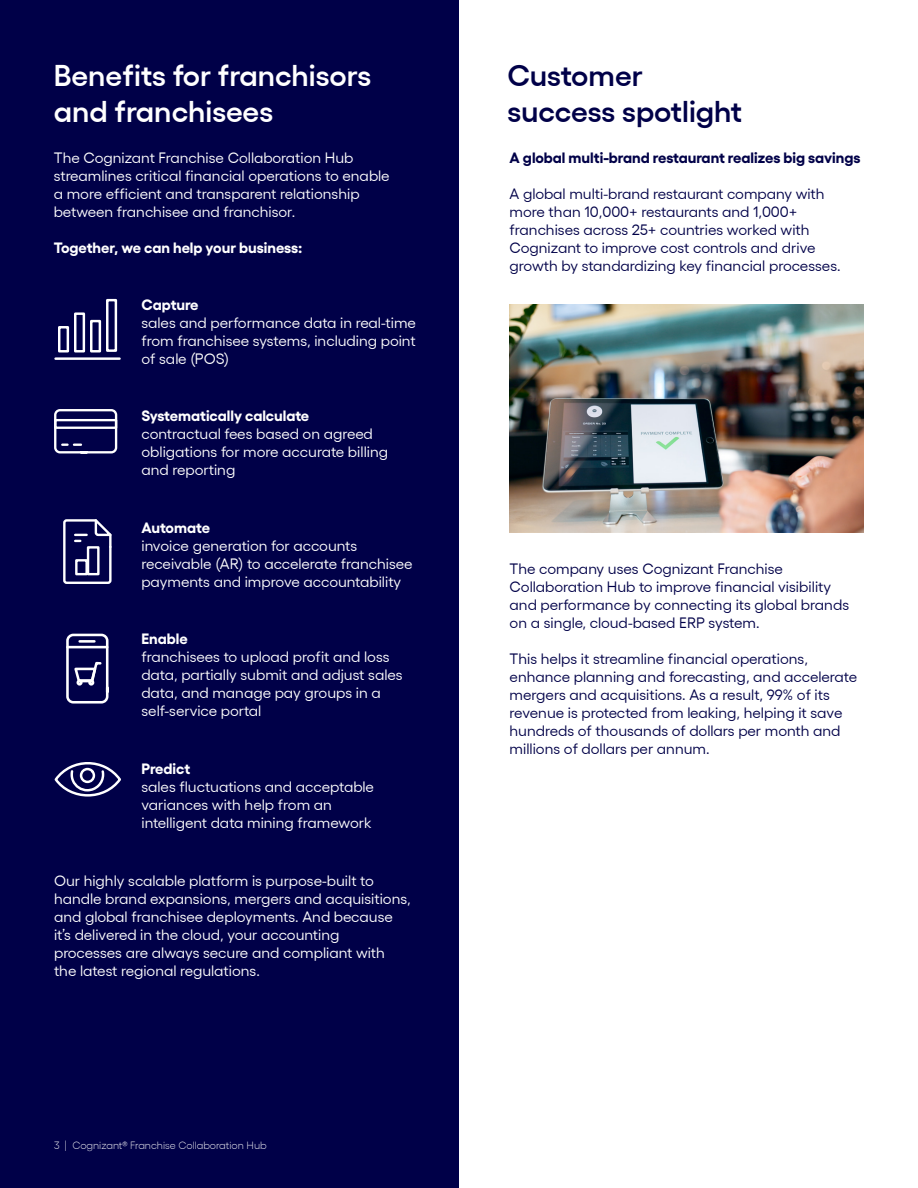
<style>
.page{position:relative;width:918px;height:1188px;background:#fff}
.page>*{position:absolute;margin:0;border:0;box-sizing:border-box;transform-origin:0 0}
.t1{font:600 30px/36px "Gellix";color:#fff}
.t2{font:600 30px/36px "Gellix";color:#000048}
.t3{font:15px/18px "Gellix";color:#fff}
.t4{font:15px/18px "Gellix";color:#000048}
.t5{font:700 15px "Gellix";color:#fff}
.t6{font:700 15px "Gellix";color:#000048}
.t7{font:300 10.5px "Gellix";color:#fff}
</style>
<div class="page">
<div style="left:0;top:0;width:459px;height:1188px;background:#000048"></div>
<hr style="left:56px;top:357px;width:64px;height:3px;background:#fff">
<div style="left:58px;top:326px;width:11px;height:26px;border:2px solid #fff"></div>
<div style="left:74px;top:312px;width:11px;height:40px;border:2px solid #fff"></div>
<div style="left:90px;top:320px;width:11px;height:32px;border:2px solid #fff"></div>
<div style="left:106px;top:299px;width:11px;height:53px;border:2px solid #fff"></div>
<svg style="left:74px;top:661px;width:28px;height:25px"></svg>
<div style="left:66px;top:634px;width:43px;height:70px;border:3px solid #fff;border-radius:6px"></div>
<hr style="left:67px;top:646px;width:40px;height:2px;background:#fff">
<hr style="left:80px;top:640px;width:14px;height:3px;background:#fff">
<div style="left:54px;top:409px;width:63px;height:44px;border:2px solid #fff;border-radius:5px"></div>
<svg style="left:62px;top:444px;width:6px;height:2px"></svg>
<svg style="left:74px;top:444px;width:7px;height:2px"></svg>
<div style="left:54px;top:419px;width:63px;height:10px;border:2px solid #fff"></div>
<svg style="left:54px;top:762px;width:67px;height:35px"></svg>
<svg style="left:63px;top:519px;width:49px;height:65px"></svg>
<img style="left:510px;top:304px;width:354px;height:228px">
<h1 class="t1" style="left:54px;top:54px;width:319px">Benefits for franchisors and franchisees</h1>
<h1 class="t2" style="left:507px;top:54px;width:236px">Customer success spotlight</h1>
<p class="t3" style="left:54px;top:148px;width:337px">The Cognizant Franchise Collaboration Hub streamlines critical financial operations to enable a more efficient and transparent relationship between franchisee and franchisor.</p>
<p class="t5" style="left:54px;top:236px;width:250px">Together, we can help your business:</p>
<p class="t5" style="left:141px;top:292px;width:59px">Capture</p>
<p class="t3" style="left:141px;top:312px;width:276px;text-align:justify">sales and performance data in real-time from franchisee systems, including point of sale (POS)</p>
<p class="t5" style="left:141px;top:404px;width:169px">Systematically calculate</p>
<p class="t3" style="left:141px;top:424px;width:248px">contractual fees based on agreed obligations for more accurate billing and reporting</p>
<p class="t5" style="left:141px;top:515px;width:70px">Automate</p>
<p class="t3" style="left:141px;top:535px;width:273px">invoice generation for accounts receivable (AR) to accelerate franchisee payments and improve accountability</p>
<p class="t5" style="left:141px;top:627px;width:48px">Enable</p>
<p class="t3" style="left:141px;top:647px;width:263px">franchisees to upload profit and loss data, partially submit and adjust sales data, and manage pay groups in a self-service portal</p>
<p class="t5" style="left:141px;top:757px;width:50px">Predict</p>
<p class="t3" style="left:141px;top:776px;width:234px">sales fluctuations and acceptable variances with help from an intelligent data mining framework</p>
<p class="t3" style="left:54px;top:870px;width:358px">Our highly scalable platform is purpose-built to handle brand expansions, mergers and acquisitions, and global franchisee deployments. And because it’s delivered in the cloud, your accounting processes are always secure and compliant with the latest regional regulations.</p>
<p class="t7" style="left:54px;top:1138px;width:214px">3 | Cognizant® Franchise Collaboration Hub</p>
<p class="t6" style="left:510px;top:146px;width:353px">A global multi-brand restaurant realizes big savings</p>
<p class="t4" style="left:510px;top:184px;width:333px">A global multi-brand restaurant company with more than 10,000+ restaurants and 1,000+ franchises across 25+ countries worked with Cognizant to improve cost controls and drive growth by standardizing key financial processes.</p>
<p class="t4" style="left:510px;top:558px;width:341px">The company uses Cognizant Franchise Collaboration Hub to improve financial visibility and performance by connecting its global brands on a single, cloud-based ERP system.</p>
<p class="t4" style="left:510px;top:648px;width:349px">This helps it streamline financial operations, enhance planning and forecasting, and accelerate mergers and acquisitions. As a result, 99% of its revenue is protected from leaking, helping it save hundreds of thousands of dollars per month and millions of dollars per annum.</p>
</div>
